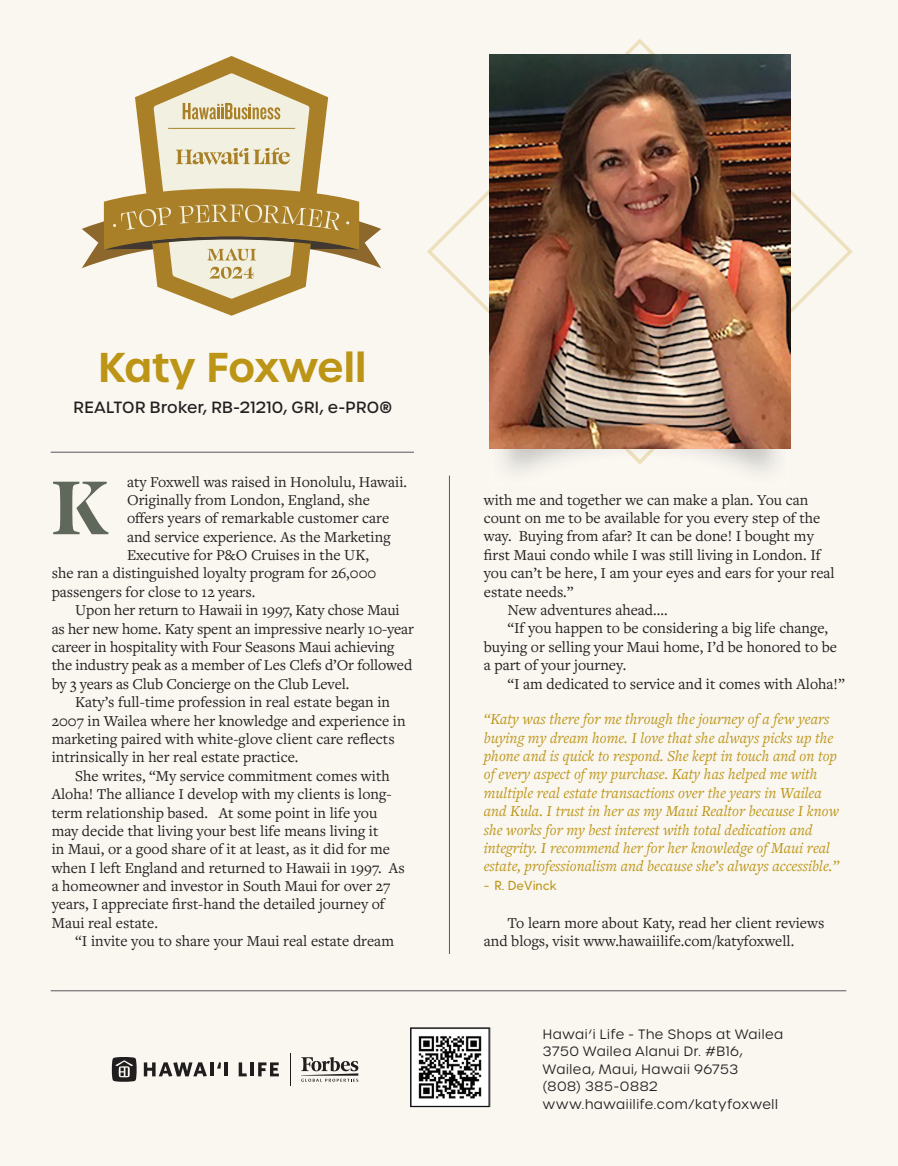
<style>
.page{position:relative;width:898px;height:1166px;background:#faf7f1}
.page>*{position:absolute;margin:0;border:0;box-sizing:border-box;transform-origin:0 0}
.t1{font:700 87.5px "Swear Display";color:#5f685a}
.t2{font:600 40.25px "Urbane";color:#bc9517}
.t3{font:15.75px/18.4px "Freight Text Pro";color:#231f20}
.t4{font:italic 15.75px/18.4px "Freight Text Pro";color:#bc9517}
.t5{font:500 15.75px "Urbane";letter-spacing:.02em;color:#231f20}
.t6{font:300 13.12px/17.5px "Urbane";letter-spacing:.045em;color:#231f20}
.t7{font:500 13.12px "Greycliff CF";letter-spacing:-.01em;color:#bc9517}
</style>
<div class="page">
<hr style="left:51px;top:990px;width:795px;height:1px;background:#57585a">
<svg style="left:135px;top:56px;width:193px;height:259px;fill:#faf7f1"></svg>
<svg style="left:82px;top:73px;width:299px;height:226px"></svg>
<hr style="left:51px;top:452px;width:363px;height:1px;background:#57585a">
<div style="left:427px;top:39px;width:426px;height:425px;background:#faf7f1"></div>
<img style="left:491px;top:464px;width:298px;height:21px">
<img style="left:491px;top:449px;width:298px;height:15px">
<img style="left:489px;top:54px;width:301px;height:395px">
<hr style="left:449px;top:475px;width:1px;height:479px;background:#57585a">
<hr style="left:290px;top:1053px;width:1px;height:32px;background:#201d1e">
<svg style="left:301px;top:1057px;width:57px;height:24px"></svg>
<svg style="left:111px;top:1056px;width:26px;height:26px"></svg>
<svg style="left:144px;top:1062px;width:63px;height:14px"></svg>
<hr style="left:210px;top:1062px;width:4px;height:14px;background:#201d1e">
<svg style="left:217px;top:1062px;width:4px;height:6px"></svg>
<hr style="left:225px;top:1062px;width:3px;height:14px;background:#201d1e">
<svg style="left:239px;top:1062px;width:8px;height:14px"></svg>
<hr style="left:250px;top:1062px;width:4px;height:14px;background:#201d1e">
<svg style="left:258px;top:1062px;width:21px;height:14px"></svg>
<img style="left:411px;top:1027px;width:80px;height:80px">
<h2 class="t2" style="left:98px;top:340px;width:270px">Katy Foxwell</h2>
<p class="t5" style="left:74px;top:397px;width:320px">REALTOR Broker, RB-21210, GRI, e-PRO®</p>
<p class="t3" style="left:127px;top:472px;width:282px">aty Foxwell was raised in Honolulu, Hawaii.</p>
<p class="t3" style="left:127px;top:490px;width:244px">Originally from London, England, she</p>
<p class="t3" style="left:127px;top:508px;width:264px">offers years of remarkable customer care</p>
<p class="t3" style="left:127px;top:527px;width:265px">and service experience. As the Marketing</p>
<p class="t3" style="left:127px;top:545px;width:243px">Executive for P&amp;O Cruises in the UK,</p>
<p class="t3" style="left:52px;top:563px;width:326px">she ran a distinguished loyalty program for 26,000</p>
<p class="t3" style="left:52px;top:582px;width:205px">passengers for close to 12 years.</p>
<p class="t3" style="left:75px;top:600px;width:326px">Upon her return to Hawaii in 1997, Katy chose Maui</p>
<p class="t3" style="left:52px;top:619px;width:364px">as her new home. Katy spent an impressive nearly 10-year</p>
<p class="t3" style="left:52px;top:637px;width:344px">career in hospitality with Four Seasons Maui achieving</p>
<p class="t3" style="left:52px;top:655px;width:362px">the industry peak as a member of Les Clefs d’Or followed</p>
<p class="t3" style="left:52px;top:674px;width:299px">by 3 years as Club Concierge on the Club Level.</p>
<p class="t3" style="left:75px;top:692px;width:316px">Katy’s full-time profession in real estate began in</p>
<p class="t3" style="left:52px;top:710px;width:355px">2007 in Wailea where her knowledge and experience in</p>
<p class="t3" style="left:52px;top:729px;width:344px">marketing paired with white-glove client care reflects</p>
<p class="t3" style="left:52px;top:747px;width:248px">intrinsically in her real estate practice.</p>
<p class="t3" style="left:75px;top:766px;width:316px">She writes, “My service commitment comes with</p>
<p class="t3" style="left:52px;top:784px;width:341px">Aloha! The alliance I develop with my clients is long-</p>
<p class="t3" style="left:52px;top:802px;width:327px">term relationship based. At some point in life you</p>
<p class="t3" style="left:52px;top:821px;width:328px">may decide that living your best life means living it</p>
<p class="t3" style="left:52px;top:839px;width:340px">in Maui, or a good share of it at least, as it did for me</p>
<p class="t3" style="left:52px;top:858px;width:354px">when I left England and returned to Hawaii in 1997. As</p>
<p class="t3" style="left:52px;top:876px;width:340px">a homeowner and investor in South Maui for over 27</p>
<p class="t3" style="left:52px;top:894px;width:335px">years, I appreciate first-hand the detailed journey of</p>
<p class="t3" style="left:52px;top:913px;width:108px">Maui real estate.</p>
<p class="t3" style="left:75px;top:931px;width:320px">“I invite you to share your Maui real estate dream</p>
<h1 class="t1" style="left:52px;top:449px;width:58px">K</h1>
<p class="t3" style="left:484px;top:490px;width:326px">with me and together we can make a plan. You can</p>
<p class="t3" style="left:484px;top:508px;width:338px">count on me to be available for you every step of the</p>
<p class="t3" style="left:484px;top:526px;width:331px">way. Buying from afar? It can be done! I bought my</p>
<p class="t3" style="left:484px;top:545px;width:338px">first Maui condo while I was still living in London. If</p>
<p class="t3" style="left:484px;top:563px;width:352px">you can’t be here, I am your eyes and ears for your real</p>
<p class="t3" style="left:484px;top:582px;width:91px">estate needs.”</p>
<p class="t3" style="left:507px;top:600px;width:162px">New adventures ahead....</p>
<p class="t3" style="left:507px;top:618px;width:322px">“If you happen to be considering a big life change,</p>
<p class="t3" style="left:484px;top:637px;width:355px">buying or selling your Maui home, I’d be honored to be</p>
<p class="t3" style="left:484px;top:655px;width:144px">a part of your journey.</p>
<p class="t3" style="left:507px;top:673px;width:339px">“I am dedicated to service and it comes with Aloha!”</p>
<p class="t4" style="left:484px;top:709px;width:357px">“Katy was there for me through the journey of a few years buying my dream home. I love that she always picks up the phone and is quick to respond. She kept in touch and on top of every aspect of my purchase. Katy has helped me with multiple real estate transactions over the years in Wailea and Kula. I trust in her as my Maui Realtor because I know she works for my best interest with total dedication and integrity. I recommend her for her knowledge of Maui real estate, professionalism and because she’s always accessible.”</p>
<p class="t7" style="left:484px;top:877px;width:74px">- R. DeVinck</p>
<p class="t3" style="left:484px;top:912px;width:342px;text-indent:24px">To learn more about Katy, read her client reviews and blogs, visit www.hawaiilife.com/katyfoxwell.</p>
<p class="t6" style="left:543px;top:1025px;width:242px">Hawai‘i Life - The Shops at Wailea<br>3750 Wailea Alanui Dr. #B16,<br>Wailea, Maui, Hawaii 96753<br>(808) 385-0882 www.hawaiilife.com/katyfoxwell</p>
</div>
